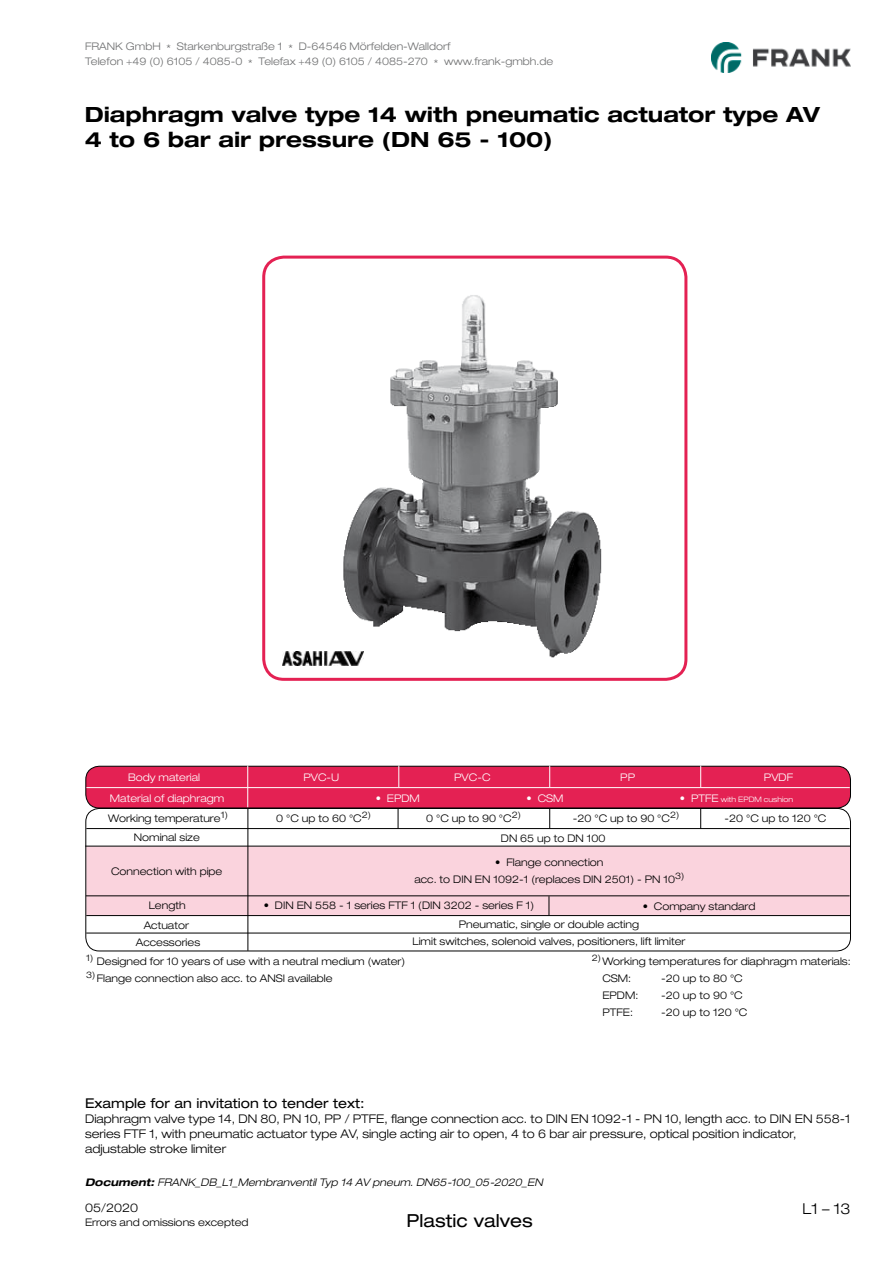
<style>
.page{position:relative;width:893px;height:1263px;background:#fff}
.page>*{position:absolute;margin:0;border:0;box-sizing:border-box;transform-origin:0 0}
.t1{font:700 expanded 21px/25.2px "Helvetica Neue LT Pro";color:#000}
.t2{font:expanded 18px "Helvetica Neue LT Pro";color:#000}
.t3{font:300 expanded 15px "Helvetica Neue LT Pro";color:#000}
.t4{font:expanded 13.5px "Helvetica Neue LT Pro";color:#000}
.t5{font:300 expanded 12px/15px "Helvetica Neue LT Pro";color:#000}
.t6{font:300 expanded 10.5px/17px "Helvetica Neue LT Pro";color:#000;text-align:center}
.t7{font:300 expanded 10.5px/15px "Helvetica Neue LT Pro";color:#707172}
.t8{font:italic 300 expanded 10.5px "Helvetica Neue LT Pro";color:#000}
.t9{font:300 expanded 10.5px "Helvetica Neue LT Pro";color:#fff}
.t10{font:300 expanded 7.5px "Helvetica Neue LT Pro";color:#fff}
.s1{font-size:10.5px}
.s2{font-weight:700}
</style>
<div class="page">
<img style="left:711px;top:43px;width:139px;height:30px">
<img style="left:264px;top:257px;width:422px;height:422px">
<div style="left:262px;top:256px;width:425px;height:425px;border:3px solid #e42153;border-radius:20px"></div>
<div style="left:86px;top:766px;width:764px;height:42px;background:#e42153;border-radius:14px"></div>
<div style="left:85px;top:766px;width:766px;height:42px;border:1px solid #000;border-radius:14px"></div>
<hr style="left:86px;top:787px;width:764px;height:1px;background:#fff">
<svg style="left:398px;top:810px;width:1px;height:18px"></svg>
<hr style="left:247px;top:765px;width:1px;height:42px;background:#fff">
<svg style="left:398px;top:765px;width:1px;height:22px"></svg>
<svg style="left:549px;top:765px;width:1px;height:22px"></svg>
<svg style="left:700px;top:765px;width:1px;height:22px"></svg>
<svg style="left:700px;top:810px;width:1px;height:18px"></svg>
<hr style="left:86px;top:828px;width:764px;height:1px;background:#000">
<hr style="left:86px;top:933px;width:764px;height:1px;background:#000">
<div style="left:86px;top:846px;width:764px;height:70px;background:#fad3dd"></div>
<hr style="left:85px;top:846px;width:766px;height:1px;background:#000">
<hr style="left:86px;top:915px;width:764px;height:1px;background:#000">
<hr style="left:86px;top:895px;width:764px;height:1px;background:#000">
<hr style="left:248px;top:808px;width:1px;height:143px;background:#000">
<svg style="left:549px;top:896px;width:1px;height:19px"></svg>
<svg style="left:549px;top:810px;width:1px;height:18px"></svg>
<div style="left:85px;top:808px;width:766px;height:143px;border:1px solid #000;border-radius:14px"></div>
<img style="left:282px;top:652px;width:81px;height:13px">
<p class="t7" style="left:85px;top:39px;width:470px">FRANK GmbH * Starkenburgstraße 1 * D-64546 Mörfelden-Walldorf<br>Telefon +49 (0) 6105 / 4085-0 * Telefax +49 (0) 6105 / 4085-270 * www.frank-gmbh.de</p>
<h1 class="t1" style="left:85px;top:101px;width:736px">Diaphragm valve type 14 with pneumatic actuator type AV<br>4 to 6 bar air pressure (DN 65 - 100)</h1>
<p class="t9" style="left:128px;top:770px;width:74px">Body material</p>
<p class="t9" style="left:303px;top:770px;width:37px">PVC-U</p>
<p class="t9" style="left:454px;top:770px;width:38px">PVC-C</p>
<p class="t9" style="left:620px;top:770px;width:16px">PP</p>
<p class="t9" style="left:764px;top:770px;width:31px">PVDF</p>
<p class="t9" style="left:110px;top:792px;width:116px">Material of diaphragm</p>
<p class="t9" style="left:376px;top:791px;width:46px">• EPDM</p>
<p class="t9" style="left:527px;top:791px;width:38px">• CSM</p>
<p class="t10" style="left:680px;top:795px;width:115px"><span class="s1">• PTFE</span> with EPDM cushion</p>
<p class="t6" style="left:108px;top:809px;width:121px">Working temperature<sup>1)</sup></p>
<p class="t6" style="left:276px;top:809px;width:96px">0 °C up to 60 °C<sup>2)</sup></p>
<p class="t6" style="left:426px;top:809px;width:96px">0 °C up to 90 °C<sup>2)</sup></p>
<p class="t6" style="left:573px;top:809px;width:108px">-20 °C up to 90 °C<sup>2)</sup></p>
<p class="t6" style="left:725px;top:809px;width:103px">-20 °C up to 120 °C</p>
<p class="t6" style="left:134px;top:829px;width:68px">Nominal size</p>
<p class="t6" style="left:501px;top:829px;width:106px">DN 65 up to DN 100</p>
<p class="t6" style="left:111px;top:862px;width:113px">Connection with pipe</p>
<p class="t6" style="left:149px;top:896px;width:38px">Length</p>
<p class="t6" style="left:414px;top:854px;width:271px">• Flange connection<br>acc. to DIN EN 1092-1 (replaces DIN 2501) - PN 10<sup>3)</sup></p>
<p class="t6" style="left:264px;top:896px;width:272px">• DIN EN 558 - 1 series FTF 1 (DIN 3202 - series F 1)</p>
<p class="t6" style="left:643px;top:898px;width:114px">• Company standard</p>
<p class="t6" style="left:136px;top:916px;width:66px">Actuator<br>Accessories</p>
<p class="t6" style="left:86px;top:953px;width:321px"><sup>1)</sup> Designed for 10 years of use with a neutral medium (water)</p>
<p class="t6" style="left:86px;top:970px;width:248px"><sup>3)</sup> Flange connection also acc. to ANSI available</p>
<p class="t6" style="left:459px;top:915px;width:182px">Pneumatic, single or double acting</p>
<p class="t6" style="left:412px;top:933px;width:274px">Limit switches, solenoid valves, positioners, lift limiter</p>
<p class="t6" style="left:602px;top:953px;width:250px;text-align:left;text-indent:-11px"><sup>2)</sup> Working temperatures for diaphragm materials:<br>CSM:</p>
<p class="t6" style="left:661px;top:970px;width:83px">-20 up to 80 °C</p>
<p class="t6" style="left:602px;top:987px;width:37px">EPDM:</p>
<p class="t6" style="left:661px;top:987px;width:83px">-20 up to 90 °C</p>
<p class="t6" style="left:602px;top:1004px;width:32px">PTFE:</p>
<p class="t6" style="left:661px;top:1004px;width:88px">-20 up to 120 °C</p>
<p class="t4" style="left:85px;top:1095px;width:281px">Example for an invitation to tender text:</p>
<p class="t5" style="left:85px;top:1111px;width:767px">Diaphragm valve type 14, DN 80, PN 10, PP / PTFE, flange connection acc. to DIN EN 1092-1 - PN 10, length acc. to DIN EN 558-1 series FTF 1, with pneumatic actuator type AV, single acting air to open, 4 to 6 bar air pressure, optical position indicator, adjustable stroke limiter</p>
<p class="t8" style="left:85px;top:1175px;width:459px"><span class="s2">Document:</span> FRANK_DB_L1_Membranventil Typ 14 AV pneum. DN65-100_05-2020_EN</p>
<p class="t5" style="left:85px;top:1200px;width:54px">05/2020</p>
<p class="t6" style="left:85px;top:1213px;width:165px">Errors and omissions excepted</p>
<h2 class="t2" style="left:406px;top:1209px;width:128px">Plastic valves</h2>
<h3 class="t3" style="left:802px;top:1199px;width:50px">L1 – 13</h3>
</div>
